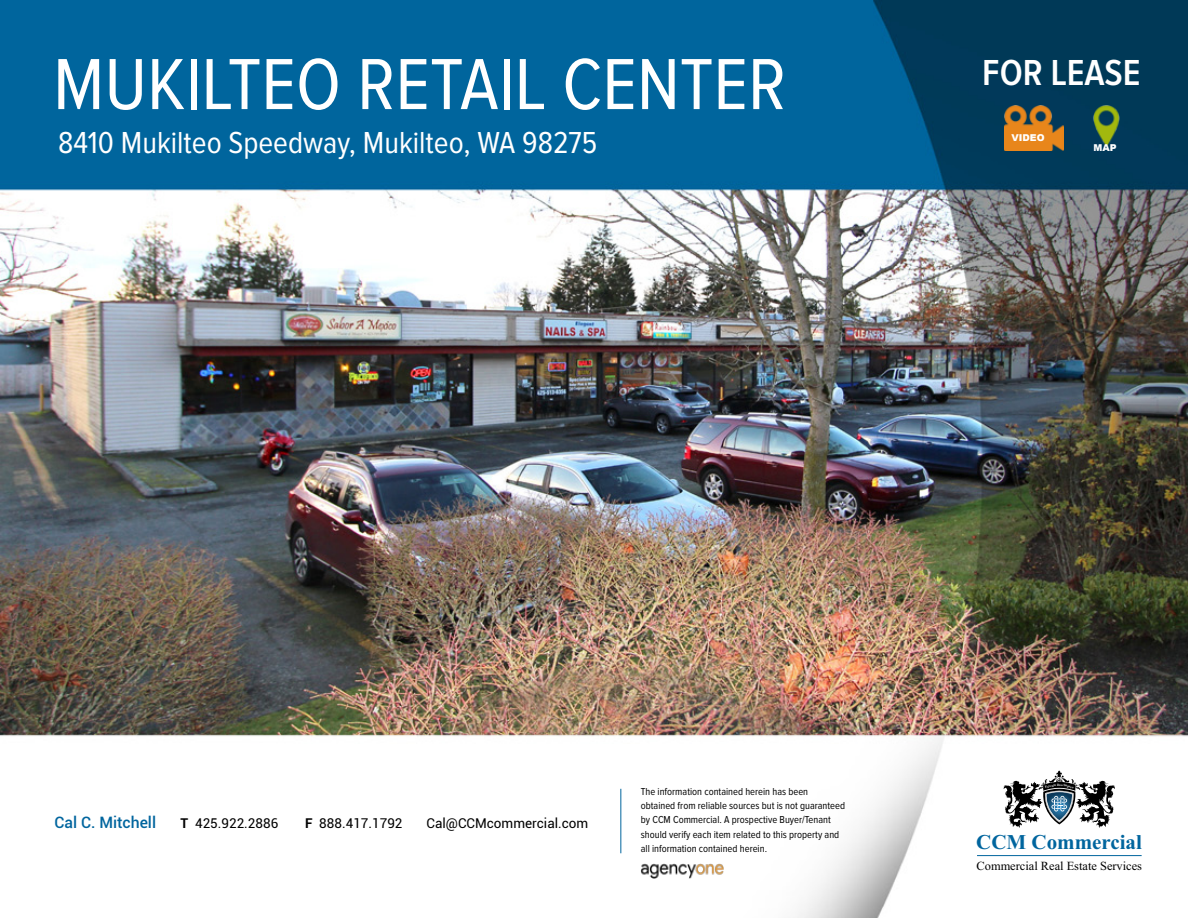
<style>
.page{position:relative;width:1188px;height:918px;background:#fff}
.page>*{position:absolute;margin:0;border:0;box-sizing:border-box;transform-origin:0 0}
.t1{font:75px "Proxima Nova Cond";color:#fff}
.t2{font:600 37.5px "Proxima Nova Cond";color:#fff}
.t3{font:31.5px "Proxima Nova Cond";color:#fff}
.t4{font:700 21px "Times New Roman";color:#00659e}
.t5{font:500 15.75px "Roboto";color:#00659e}
.t6{font:13.5px "Roboto";color:#000}
.t7{font:12.45px "Times New Roman";color:#000}
.t8{font:10.5px/14.2px "Proxima Nova Cond";color:#000}
.t9{font:900 9.45px "Arial";color:#fff}
.s1{font-weight:700}
</style>
<div class="page">
<img style="left:0;top:0;width:1188px;height:918px">
<img style="left:1079px;top:104px;width:56px;height:44px">
<img style="left:1004px;top:105px;width:59px;height:46px">
<hr style="left:977px;top:855px;width:165px;height:1px;background:#00659e">
<hr style="left:621px;top:789px;width:1px;height:64px;background:#00659e">
<img style="left:640px;top:862px;width:85px;height:16px">
<svg style="left:1003px;top:771px;width:112px;height:57px"></svg>
<h1 class="t1" style="left:53px;top:50px;width:735px">MUKILTEO RETAIL CENTER</h1>
<h2 class="t2" style="left:982px;top:56px;width:160px">FOR LEASE</h2>
<p class="t9" style="left:1094px;top:141px;width:25px">MAP</p>
<h3 class="t3" style="left:58px;top:128px;width:541px">8410 Mukilteo Speedway, Mukilteo, WA 98275</h3>
<p class="t9" style="left:1012px;top:131px;width:35px">VIDEO</p>
<h3 class="t5" style="left:55px;top:811px;width:103px">Cal C. Mitchell</h3>
<p class="t6" style="left:181px;top:814px;width:99px"><span class="s1">T</span> 425.922.2886</p>
<p class="t6" style="left:305px;top:814px;width:99px"><span class="s1">F</span> 888.417.1792</p>
<p class="t6" style="left:427px;top:814px;width:163px">Cal@CCMcommercial.com</p>
<p class="t8" style="left:641px;top:785px;width:206px">The information contained herein has been obtained from reliable sources but is not guaranteed by CCM Commercial. A prospective Buyer/Tenant should verify each item related to this property and all information contained herein.</p>
<h3 class="t4" style="left:976px;top:835px;width:167px">CCM Commercial</h3>
<p class="t7" style="left:977px;top:857px;width:167px">Commercial Real Estate Services</p>
</div>
